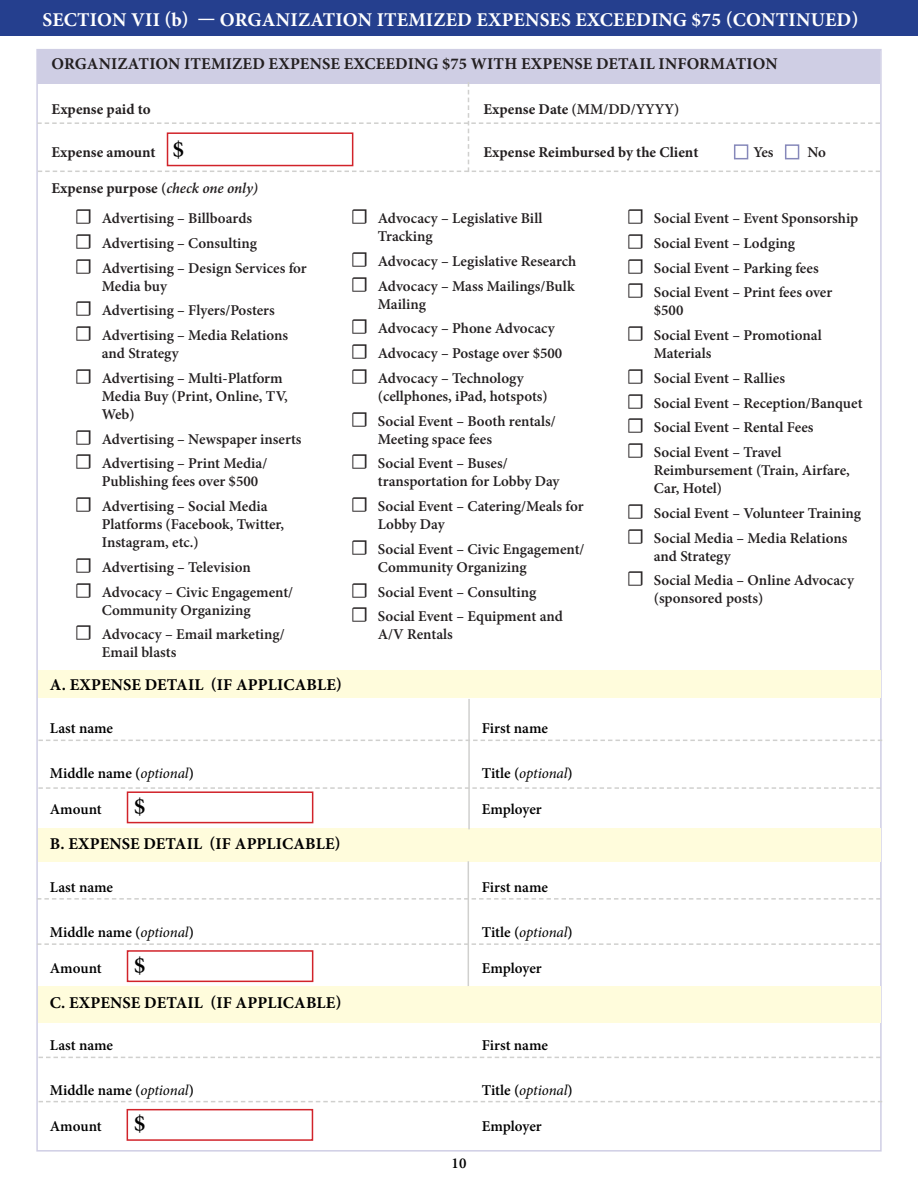
<style>
.page{position:relative;width:918px;height:1188px;background:#fff}
.page>*{position:absolute;margin:0;border:0;box-sizing:border-box;transform-origin:0 0}
.t1{font:600 24px "Minion Pro";color:#000}
.t2{font:700 19.5px "Minion Pro";letter-spacing:.01em;color:#fff}
.t3{font:700 16.5px "Minion Pro";letter-spacing:.01em;color:#000}
.t4{font:700 16.5px "Minion Pro";letter-spacing:.01em;color:#231f20}
.t5{font:600 15px/18px "Minion Pro";color:#231f20}
.t6{font:600 15px "Minion Pro";color:#000}
.t7{font:700 15px "Minion Pro";color:#231f20}
.t8{font:italic 15px "Minion Pro";letter-spacing:-.01em;color:#000}
.s1{font-weight:700}
.s2{font-weight:600;font-size:24px;color:#000}
.s3{font-weight:600}
.s4{font-weight:600;font-style:italic}
.s5{font-weight:400;font-size:21px}
.s6{font-weight:400;font-style:italic}
.s7{font-weight:600;font-style:normal}
</style>
<div class="page">
<div style="left:38px;top:670px;width:843px;height:28px;background:#fffcdc"></div>
<div style="left:38px;top:986px;width:843px;height:37px;background:#fffcdc"></div>
<div style="left:39px;top:828px;width:842px;height:33px;background:#fffcdc"></div>
<div style="left:38px;top:50px;width:842px;height:33px;background:#cfcee4"></div>
<svg style="left:38px;top:787px;width:843px;height:2px"></svg>
<svg style="left:37px;top:898px;width:844px;height:2px"></svg>
<svg style="left:37px;top:943px;width:844px;height:2px"></svg>
<svg style="left:39px;top:1057px;width:842px;height:1px"></svg>
<svg style="left:39px;top:1101px;width:843px;height:1px"></svg>
<hr style="left:468px;top:699px;width:2px;height:130px;background:#d0d0ce">
<hr style="left:468px;top:861px;width:1px;height:125px;background:#d0d0ce">
<svg style="left:38px;top:740px;width:844px;height:1px"></svg>
<div style="left:127px;top:791px;width:186px;height:32px;border:2px solid #d1232a"></div>
<div style="left:127px;top:950px;width:186px;height:32px;border:2px solid #d1232a"></div>
<div style="left:127px;top:1109px;width:186px;height:32px;border:2px solid #d1232a"></div>
<svg style="left:37px;top:82px;width:843px;height:90px"></svg>
<div style="left:0;top:0;width:918px;height:35px;background:#253f8e"></div>
<p class="t2" style="left:43px;top:6px;width:817px">SECTION VII (b) — ORGANIZATION ITEMIZED EXPENSES EXCEEDING $75 (CONTINUED)</p>
<p class="t4" style="left:51px;top:52px;width:728px">ORGANIZATION ITEMIZED EXPENSE EXCEEDING $75 WITH EXPENSE DETAIL INFORMATION</p>
<p class="t7" style="left:51px;top:99px;width:101px">Expense paid to</p>
<p class="t5" style="left:483px;top:100px;width:198px"><span class="s1">Expense Date</span> (MM/DD/YYYY)</p>
<p class="t7" style="left:51px;top:142px;width:135px">Expense amount <span class="s2">$</span></p>
<p class="t7" style="left:483px;top:142px;width:217px">Expense Reimbursed by the Client</p>
<p class="t5" style="left:753px;top:143px;width:22px">Yes</p>
<p class="t5" style="left:807px;top:143px;width:20px">No</p>
<p class="t7" style="left:51px;top:178px;width:208px">Expense purpose <span class="s3">(</span><span class="s4">check one only)</span></p>
<p class="t5" style="left:75px;top:209px;width:179px"><span class="s5">☐</span> Advertising – Billboards</p>
<p class="t5" style="left:75px;top:234px;width:184px"><span class="s5">☐</span> Advertising – Consulting</p>
<p class="t5" style="left:102px;top:259px;width:206px;text-indent:-27px"><span class="s5">☐</span> Advertising – Design Services for<br>Media buy</p>
<p class="t5" style="left:75px;top:302px;width:201px"><span class="s5">☐</span> Advertising – Flyers/Posters</p>
<p class="t5" style="left:102px;top:326px;width:188px;text-indent:-27px"><span class="s5">☐</span> Advertising – Media Relations and Strategy</p>
<p class="t5" style="left:102px;top:369px;width:188px;text-indent:-27px"><span class="s5">☐</span> Advertising – Multi-Platform<br>Media Buy (Print, Online, TV,<br>Web)</p>
<p class="t5" style="left:75px;top:430px;width:228px"><span class="s5">☐</span> Advertising – Newspaper inserts</p>
<p class="t5" style="left:102px;top:455px;width:167px;text-indent:-27px"><span class="s5">☐</span> Advertising – Print Media/<br>Publishing fees over $500</p>
<p class="t5" style="left:102px;top:497px;width:184px;text-indent:-27px"><span class="s5">☐</span> Advertising – Social Media<br>Platforms (Facebook, Twitter,<br>Instagram, etc.)</p>
<p class="t5" style="left:75px;top:558px;width:178px"><span class="s5">☐</span> Advertising – Television</p>
<p class="t5" style="left:102px;top:583px;width:193px;text-indent:-27px"><span class="s5">☐</span> Advocacy – Civic Engagement/<br>Community Organizing</p>
<p class="t5" style="left:102px;top:626px;width:184px;text-indent:-27px"><span class="s5">☐</span> Advocacy – Email marketing/<br>Email blasts</p>
<p class="t5" style="left:378px;top:209px;width:166px;text-indent:-27px"><span class="s5">☐</span> Advocacy – Legislative Bill<br>Tracking</p>
<p class="t5" style="left:351px;top:252px;width:227px"><span class="s5">☐</span> Advocacy – Legislative Research</p>
<p class="t5" style="left:378px;top:277px;width:198px;text-indent:-27px"><span class="s5">☐</span> Advocacy – Mass Mailings/Bulk<br>Mailing</p>
<p class="t5" style="left:351px;top:320px;width:206px"><span class="s5">☐</span> Advocacy – Phone Advocacy</p>
<p class="t5" style="left:351px;top:344px;width:213px"><span class="s5">☐</span> Advocacy – Postage over $500</p>
<p class="t5" style="left:378px;top:369px;width:171px;text-indent:-27px"><span class="s5">☐</span> Advocacy – Technology (cellphones, iPad, hotspots)</p>
<p class="t5" style="left:378px;top:412px;width:179px;text-indent:-27px"><span class="s5">☐</span> Social Event – Booth rentals/<br>Meeting space fees</p>
<p class="t5" style="left:378px;top:455px;width:183px;text-indent:-27px"><span class="s5">☐</span> Social Event – Buses/ transportation for Lobby Day</p>
<p class="t5" style="left:378px;top:497px;width:207px;text-indent:-27px"><span class="s5">☐</span> Social Event – Catering/Meals for<br>Lobby Day</p>
<p class="t5" style="left:378px;top:540px;width:208px;text-indent:-27px"><span class="s5">☐</span> Social Event – Civic Engagement/<br>Community Organizing</p>
<p class="t5" style="left:351px;top:583px;width:187px"><span class="s5">☐</span> Social Event – Consulting</p>
<p class="t5" style="left:378px;top:608px;width:187px;text-indent:-27px"><span class="s5">☐</span> Social Event – Equipment and<br>A/V Rentals</p>
<p class="t5" style="left:627px;top:209px;width:233px"><span class="s5">☐</span> Social Event – Event Sponsorship</p>
<p class="t5" style="left:627px;top:234px;width:170px"><span class="s5">☐</span> Social Event – Lodging</p>
<p class="t5" style="left:627px;top:259px;width:193px"><span class="s5">☐</span> Social Event – Parking fees</p>
<p class="t5" style="left:654px;top:284px;width:180px;text-indent:-27px"><span class="s5">☐</span> Social Event – Print fees over $500</p>
<p class="t5" style="left:654px;top:326px;width:170px;text-indent:-27px"><span class="s5">☐</span> Social Event – Promotional<br>Materials</p>
<p class="t5" style="left:627px;top:369px;width:160px"><span class="s5">☐</span> Social Event – Rallies</p>
<p class="t5" style="left:627px;top:394px;width:237px"><span class="s5">☐</span> Social Event – Reception/Banquet</p>
<p class="t5" style="left:627px;top:419px;width:188px"><span class="s5">☐</span> Social Event – Rental Fees</p>
<p class="t5" style="left:654px;top:443px;width:197px;text-indent:-27px"><span class="s5">☐</span> Social Event – Travel<br>Reimbursement (Train, Airfare,<br>Car, Hotel)</p>
<p class="t5" style="left:627px;top:504px;width:236px"><span class="s5">☐</span> Social Event – Volunteer Training</p>
<p class="t5" style="left:654px;top:529px;width:195px;text-indent:-27px"><span class="s5">☐</span> Social Media – Media Relations and Strategy</p>
<p class="t5" style="left:654px;top:572px;width:202px;text-indent:-27px"><span class="s5">☐</span> Social Media – Online Advocacy (sponsored posts)</p>
<p class="t3" style="left:50px;top:673px;width:294px">A. EXPENSE DETAIL (IF APPLICABLE)</p>
<p class="t6" style="left:50px;top:718px;width:65px">Last name</p>
<p class="t6" style="left:482px;top:718px;width:68px">First name</p>
<p class="t6" style="left:50px;top:763px;width:146px">Middle name (<span class="s6">optional</span>)</p>
<p class="t8" style="left:482px;top:763px;width:92px"><span class="s7">Title (</span>optional<span class="s7">)</span></p>
<p class="t6" style="left:50px;top:799px;width:53px">Amount</p>
<p class="t1" style="left:134px;top:789px;width:13px">$</p>
<p class="t6" style="left:482px;top:799px;width:61px">Employer</p>
<p class="t3" style="left:50px;top:832px;width:292px">B. EXPENSE DETAIL (IF APPLICABLE)</p>
<p class="t6" style="left:50px;top:876px;width:65px">Last name</p>
<p class="t6" style="left:482px;top:876px;width:68px">First name</p>
<p class="t6" style="left:50px;top:921px;width:146px">Middle name (<span class="s6">optional</span>)</p>
<p class="t8" style="left:482px;top:922px;width:92px"><span class="s7">Title (</span>optional<span class="s7">)</span></p>
<p class="t6" style="left:50px;top:957px;width:53px">Amount</p>
<p class="t1" style="left:134px;top:948px;width:13px">$</p>
<p class="t6" style="left:482px;top:957px;width:61px">Employer</p>
<p class="t3" style="left:50px;top:991px;width:293px">C. EXPENSE DETAIL (IF APPLICABLE)</p>
<p class="t6" style="left:50px;top:1035px;width:65px">Last name</p>
<p class="t6" style="left:482px;top:1035px;width:68px">First name</p>
<p class="t6" style="left:50px;top:1080px;width:146px">Middle name (<span class="s6">optional</span>)</p>
<p class="t8" style="left:482px;top:1080px;width:92px"><span class="s7">Title (</span>optional<span class="s7">)</span></p>
<p class="t6" style="left:50px;top:1116px;width:53px">Amount</p>
<p class="t1" style="left:134px;top:1107px;width:13px">$</p>
<p class="t6" style="left:482px;top:1116px;width:61px">Employer</p>
<p class="t6" style="left:452px;top:1153px;width:16px">10</p>
</div>
